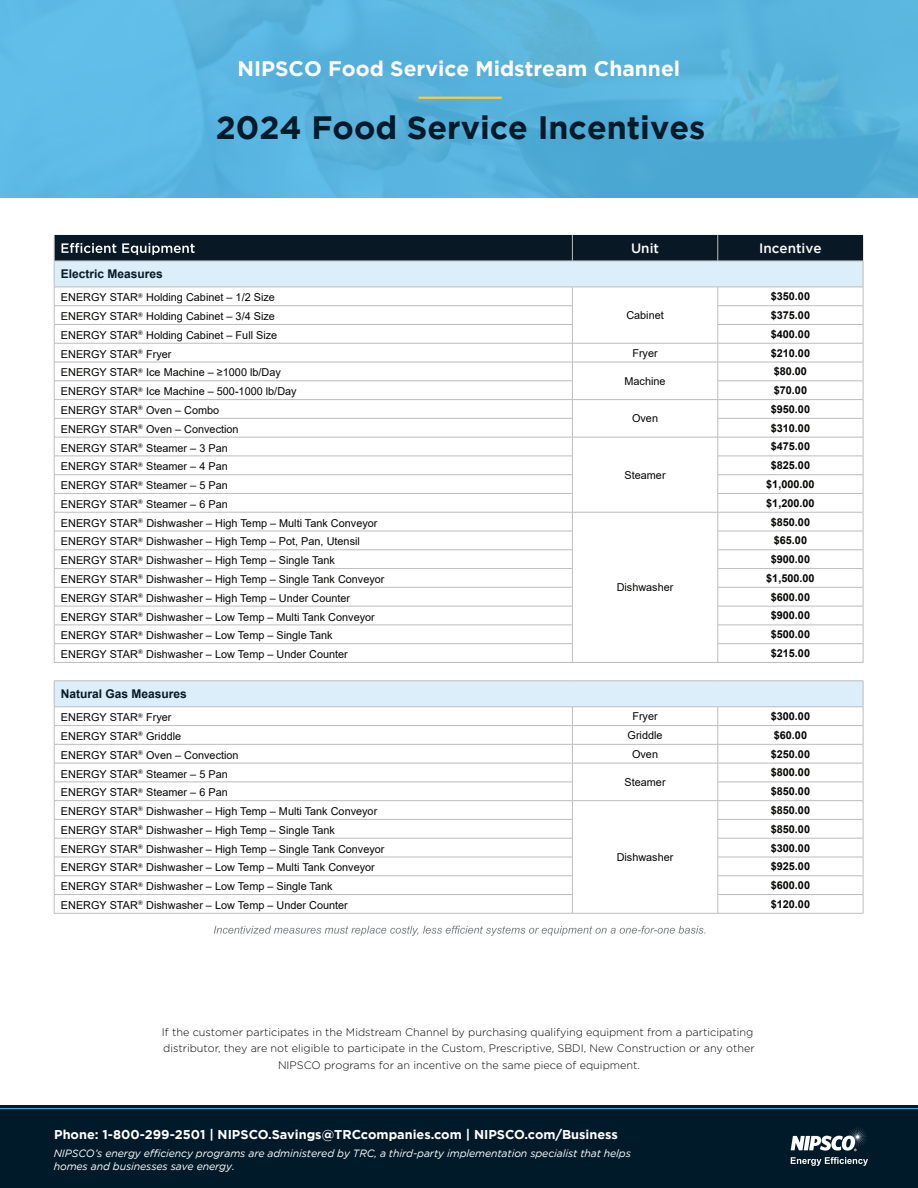
<style>
.page{position:relative;width:918px;height:1188px;background:#fff}
.page>*{position:absolute;margin:0;border:0;box-sizing:border-box;transform-origin:0 0}
.t1{font:700 32.25px "Gotham";color:#001a29}
.t2{font:700 21px "Gotham";color:#fff}
.t3{font:500 13.5px "Gotham";color:#fff}
.t4{font:700 12.75px "Gotham";color:#fff}
.t5{font:700 12px "Arial";color:#091825}
.t6{font:10.8px "Arial";color:#050504}
.t7{font:300 10.8px/16.5px "Gotham";color:#050504;text-align:center}
.t8{font:700 10.8px "Arial";color:#050504}
.t9{font:italic 10.5px/12.6px "Gotham";letter-spacing:-.01em;color:#fff}
</style>
<div class="page">
<svg style="left:54px;top:680px;width:809px;height:27px;background:#d9ebf5"></svg>
<hr style="left:572px;top:662px;width:146px;height:1px;background:#bcbdbf">
<hr style="left:572px;top:681px;width:146px;height:1px;background:#bcbdbf">
<hr style="left:572px;top:707px;width:146px;height:1px;background:#bcbdbf">
<hr style="left:572px;top:725px;width:146px;height:1px;background:#bcbdbf">
<hr style="left:572px;top:744px;width:146px;height:1px;background:#bcbdbf">
<hr style="left:572px;top:763px;width:146px;height:1px;background:#bcbdbf">
<hr style="left:572px;top:800px;width:146px;height:1px;background:#bcbdbf">
<svg style="left:572px;top:708px;width:1px;height:205px"></svg>
<svg style="left:717px;top:707px;width:1px;height:206px"></svg>
<svg style="left:863px;top:681px;width:1px;height:232px"></svg>
<hr style="left:54px;top:707px;width:518px;height:1px;background:#bcbdbf">
<hr style="left:54px;top:725px;width:518px;height:1px;background:#bcbdbf">
<hr style="left:54px;top:744px;width:518px;height:1px;background:#bcbdbf">
<hr style="left:54px;top:763px;width:518px;height:1px;background:#bcbdbf">
<hr style="left:54px;top:782px;width:519px;height:1px;background:#bcbdbf">
<hr style="left:54px;top:800px;width:518px;height:1px;background:#bcbdbf">
<hr style="left:54px;top:819px;width:519px;height:1px;background:#bcbdbf">
<hr style="left:54px;top:838px;width:519px;height:1px;background:#bcbdbf">
<hr style="left:54px;top:857px;width:519px;height:1px;background:#bcbdbf">
<hr style="left:54px;top:876px;width:519px;height:1px;background:#bcbdbf">
<hr style="left:54px;top:894px;width:519px;height:1px;background:#bcbdbf">
<hr style="left:718px;top:707px;width:145px;height:1px;background:#bcbdbf">
<hr style="left:718px;top:725px;width:145px;height:1px;background:#bcbdbf">
<hr style="left:718px;top:744px;width:145px;height:1px;background:#bcbdbf">
<hr style="left:718px;top:763px;width:145px;height:1px;background:#bcbdbf">
<hr style="left:718px;top:782px;width:145px;height:1px;background:#bcbdbf">
<hr style="left:718px;top:800px;width:145px;height:1px;background:#bcbdbf">
<hr style="left:718px;top:819px;width:145px;height:1px;background:#bcbdbf">
<hr style="left:718px;top:838px;width:145px;height:1px;background:#bcbdbf">
<hr style="left:718px;top:857px;width:145px;height:1px;background:#bcbdbf">
<hr style="left:718px;top:876px;width:145px;height:1px;background:#bcbdbf">
<hr style="left:718px;top:894px;width:145px;height:1px;background:#bcbdbf">
<hr style="left:54px;top:662px;width:518px;height:1px;background:#bcbdbf">
<hr style="left:54px;top:681px;width:518px;height:1px;background:#bcbdbf">
<hr style="left:718px;top:662px;width:145px;height:1px;background:#bcbdbf">
<hr style="left:718px;top:681px;width:145px;height:1px;background:#bcbdbf">
<svg style="left:54px;top:681px;width:1px;height:232px"></svg>
<hr style="left:54px;top:913px;width:518px;height:1px;background:#bcbdbf">
<hr style="left:572px;top:913px;width:146px;height:1px;background:#bcbdbf">
<hr style="left:718px;top:913px;width:145px;height:1px;background:#bcbdbf">
<svg style="left:54px;top:235px;width:810px;height:427px"></svg>
<svg style="left:214px;top:926px;width:491px;height:10px"></svg>
<div style="left:0;top:0;width:918px;height:198px;background:linear-gradient(to right,#5ebae6,#53aed5)"></div>
<div style="left:0;top:1105px;width:918px;height:83px;background:#001a29"></div>
<hr style="left:0;top:1108px;width:918px;height:1px;background:#4eb9e9">
<svg style="left:791px;top:1128px;width:76px;height:23px"></svg>
<svg style="left:791px;top:1157px;width:77px;height:9px"></svg>
<hr style="left:419px;top:97px;width:83px;height:2px;background:#fecd33">
<p class="t2" style="left:237px;top:56px;width:444px">NIPSCO Food Service Midstream Channel</p>
<p class="t1" style="left:216px;top:109px;width:491px">2024 Food Service Incentives</p>
<p class="t5" style="left:61px;top:266px;width:104px">Electric Measures</p>
<p class="t6" style="left:61px;top:290px;width:216px">ENERGY STAR<sup>®</sup> Holding Cabinet – 1/2 Size</p>
<p class="t3" style="left:631px;top:240px;width:29px">Unit</p>
<p class="t3" style="left:759px;top:240px;width:64px">Incentive</p>
<p class="t8" style="left:771px;top:289px;width:41px">$350.00</p>
<p class="t6" style="left:61px;top:309px;width:216px">ENERGY STAR<sup>®</sup> Holding Cabinet – 3/4 Size</p>
<p class="t8" style="left:771px;top:308px;width:41px">$375.00</p>
<p class="t6" style="left:61px;top:328px;width:218px">ENERGY STAR<sup>®</sup> Holding Cabinet – Full Size</p>
<p class="t8" style="left:771px;top:326px;width:41px">$400.00</p>
<p class="t6" style="left:61px;top:346px;width:112px">ENERGY STAR<sup>®</sup> Fryer</p>
<p class="t6" style="left:632px;top:345px;width:27px">Fryer</p>
<p class="t8" style="left:771px;top:345px;width:41px">$210.00</p>
<p class="t6" style="left:61px;top:365px;width:221px">ENERGY STAR<sup>®</sup> Ice Machine – ≥1000 lb/Day</p>
<p class="t6" style="left:625px;top:374px;width:43px">Machine</p>
<p class="t6" style="left:626px;top:308px;width:39px">Cabinet</p>
<p class="t8" style="left:774px;top:364px;width:35px">$80.00</p>
<p class="t6" style="left:61px;top:384px;width:237px">ENERGY STAR<sup>®</sup> Ice Machine – 500-1000 lb/Day</p>
<p class="t8" style="left:774px;top:383px;width:35px">$70.00</p>
<p class="t6" style="left:61px;top:403px;width:160px">ENERGY STAR<sup>®</sup> Oven – Combo</p>
<p class="t6" style="left:632px;top:411px;width:27px">Oven</p>
<p class="t8" style="left:771px;top:402px;width:41px">$950.00</p>
<p class="t6" style="left:61px;top:422px;width:179px">ENERGY STAR<sup>®</sup> Oven – Convection</p>
<p class="t8" style="left:771px;top:420px;width:41px">$310.00</p>
<p class="t6" style="left:61px;top:440px;width:168px">ENERGY STAR<sup>®</sup> Steamer – 3 Pan</p>
<p class="t6" style="left:625px;top:467px;width:43px">Steamer</p>
<p class="t8" style="left:771px;top:439px;width:41px">$475.00</p>
<p class="t6" style="left:61px;top:459px;width:168px">ENERGY STAR<sup>®</sup> Steamer – 4 Pan</p>
<p class="t8" style="left:771px;top:458px;width:41px">$825.00</p>
<p class="t6" style="left:61px;top:478px;width:168px">ENERGY STAR<sup>®</sup> Steamer – 5 Pan</p>
<p class="t8" style="left:766px;top:477px;width:50px">$1,000.00</p>
<p class="t6" style="left:61px;top:497px;width:168px">ENERGY STAR<sup>®</sup> Steamer – 6 Pan</p>
<p class="t8" style="left:766px;top:495px;width:50px">$1,200.00</p>
<p class="t6" style="left:61px;top:515px;width:318px">ENERGY STAR<sup>®</sup> Dishwasher – High Temp – Multi Tank Conveyor</p>
<p class="t8" style="left:771px;top:514px;width:41px">$850.00</p>
<p class="t6" style="left:61px;top:534px;width:300px">ENERGY STAR<sup>®</sup> Dishwasher – High Temp – Pot, Pan, Utensil</p>
<p class="t8" style="left:774px;top:533px;width:35px">$65.00</p>
<p class="t6" style="left:61px;top:553px;width:276px">ENERGY STAR<sup>®</sup> Dishwasher – High Temp – Single Tank</p>
<p class="t8" style="left:771px;top:552px;width:41px">$900.00</p>
<p class="t6" style="left:61px;top:572px;width:325px">ENERGY STAR<sup>®</sup> Dishwasher – High Temp – Single Tank Conveyor</p>
<p class="t8" style="left:766px;top:571px;width:50px">$1,500.00</p>
<p class="t6" style="left:61px;top:591px;width:291px">ENERGY STAR<sup>®</sup> Dishwasher – High Temp – Under Counter</p>
<p class="t8" style="left:771px;top:589px;width:41px">$600.00</p>
<p class="t6" style="left:61px;top:609px;width:315px">ENERGY STAR<sup>®</sup> Dishwasher – Low Temp – Multi Tank Conveyor</p>
<p class="t8" style="left:771px;top:608px;width:41px">$900.00</p>
<p class="t6" style="left:61px;top:628px;width:273px">ENERGY STAR<sup>®</sup> Dishwasher – Low Temp – Single Tank</p>
<p class="t8" style="left:771px;top:627px;width:41px">$500.00</p>
<p class="t6" style="left:61px;top:647px;width:288px">ENERGY STAR<sup>®</sup> Dishwasher – Low Temp – Under Counter</p>
<p class="t8" style="left:771px;top:646px;width:41px">$215.00</p>
<p class="t5" style="left:61px;top:685px;width:128px">Natural Gas Measures</p>
<p class="t6" style="left:61px;top:710px;width:112px">ENERGY STAR<sup>®</sup> Fryer</p>
<p class="t6" style="left:632px;top:709px;width:27px">Fryer</p>
<p class="t8" style="left:771px;top:709px;width:41px">$300.00</p>
<p class="t6" style="left:61px;top:729px;width:122px">ENERGY STAR<sup>®</sup> Griddle</p>
<p class="t6" style="left:628px;top:728px;width:37px">Griddle</p>
<p class="t8" style="left:774px;top:728px;width:35px">$60.00</p>
<p class="t6" style="left:61px;top:748px;width:179px">ENERGY STAR<sup>®</sup> Oven – Convection</p>
<p class="t6" style="left:632px;top:746px;width:27px">Oven</p>
<p class="t8" style="left:771px;top:746px;width:41px">$250.00</p>
<p class="t6" style="left:61px;top:766px;width:168px">ENERGY STAR<sup>®</sup> Steamer – 5 Pan</p>
<p class="t6" style="left:625px;top:775px;width:43px">Steamer</p>
<p class="t6" style="left:617px;top:580px;width:58px">Dishwasher</p>
<p class="t8" style="left:771px;top:765px;width:41px">$800.00</p>
<p class="t6" style="left:61px;top:785px;width:168px">ENERGY STAR<sup>®</sup> Steamer – 6 Pan</p>
<p class="t8" style="left:771px;top:784px;width:41px">$850.00</p>
<p class="t6" style="left:61px;top:804px;width:318px">ENERGY STAR<sup>®</sup> Dishwasher – High Temp – Multi Tank Conveyor</p>
<p class="t6" style="left:617px;top:850px;width:58px">Dishwasher</p>
<p class="t8" style="left:771px;top:803px;width:41px">$850.00</p>
<p class="t6" style="left:61px;top:823px;width:276px">ENERGY STAR<sup>®</sup> Dishwasher – High Temp – Single Tank</p>
<p class="t8" style="left:771px;top:821px;width:41px">$850.00</p>
<p class="t6" style="left:61px;top:841px;width:325px">ENERGY STAR<sup>®</sup> Dishwasher – High Temp – Single Tank Conveyor</p>
<p class="t8" style="left:771px;top:840px;width:41px">$300.00</p>
<p class="t6" style="left:61px;top:860px;width:315px">ENERGY STAR<sup>®</sup> Dishwasher – Low Temp – Multi Tank Conveyor</p>
<p class="t8" style="left:771px;top:859px;width:41px">$925.00</p>
<p class="t6" style="left:61px;top:879px;width:273px">ENERGY STAR<sup>®</sup> Dishwasher – Low Temp – Single Tank</p>
<p class="t8" style="left:771px;top:878px;width:41px">$600.00</p>
<p class="t6" style="left:61px;top:898px;width:288px">ENERGY STAR<sup>®</sup> Dishwasher – Low Temp – Under Counter</p>
<p class="t8" style="left:771px;top:896px;width:41px">$120.00</p>
<p class="t7" style="left:162px;top:1023px;width:595px">If the customer participates in the Midstream Channel by purchasing qualifying equipment from a participating distributor, they are not eligible to participate in the Custom, Prescriptive, SBDI, New Construction or any other<br>NIPSCO programs for an incentive on the same piece of equipment.</p>
<p class="t4" style="left:54px;top:1127px;width:565px">Phone: 1-800-299-2501 | NIPSCO.Savings@TRCcompanies.com | NIPSCO.com/Business</p>
<p class="t9" style="left:54px;top:1147px;width:579px">NIPSCO’s energy efficiency programs are administered by TRC, a third-party implementation specialist that helps homes and businesses save energy.</p>
</div>
